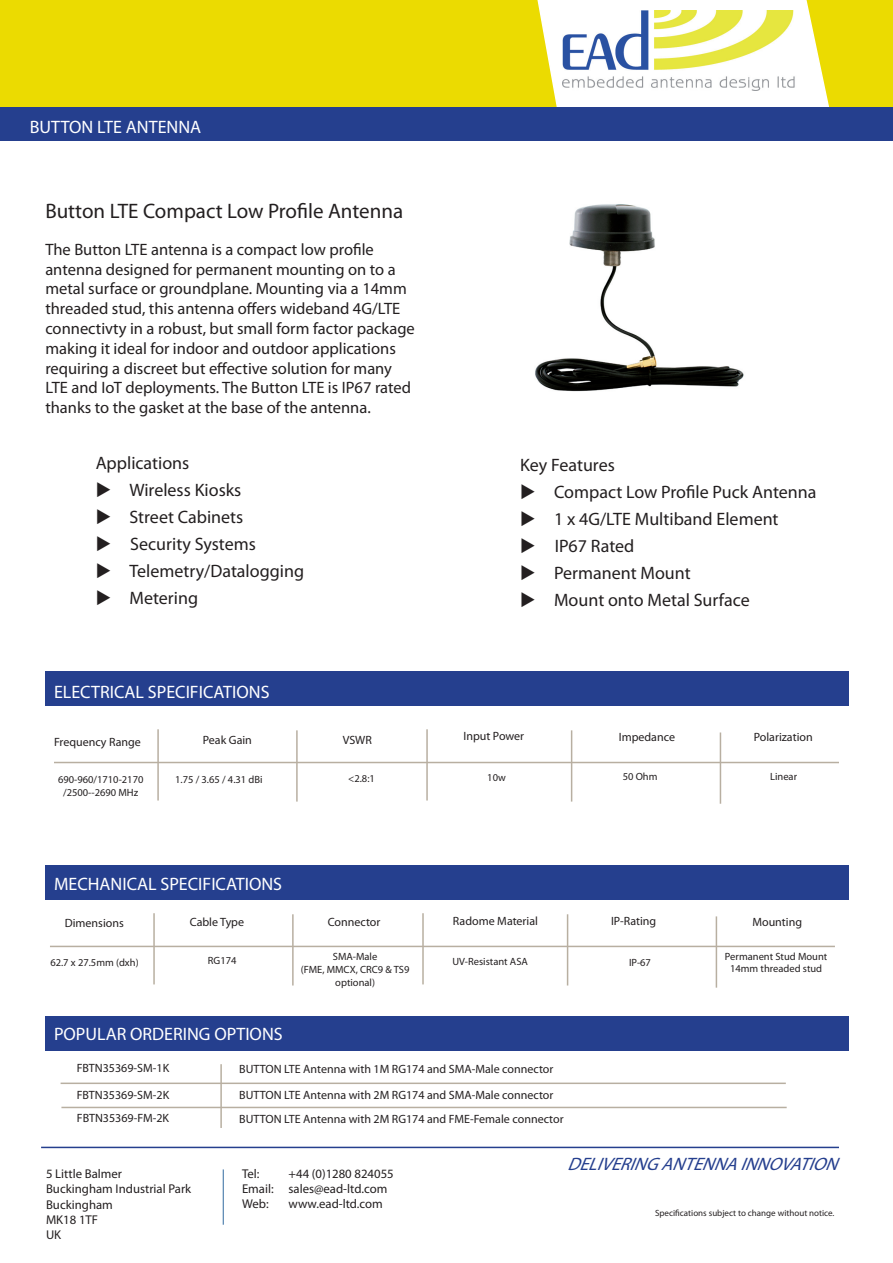
<style>
.page{position:relative;width:893px;height:1263px;background:#fff}
.page>*{position:absolute;margin:0;border:0;box-sizing:border-box;transform-origin:0 0}
.t1{font:21px "Myriad Pro";color:#231f20}
.t2{font:18px "Myriad Pro";color:#231f20}
.t3{font:18px "Myriad Pro";color:#fff}
.t4{font:italic 18px "Myriad Pro";color:#253f8e}
.t5{font:16.5px/19.8px "Myriad Pro";color:#231f20}
.t6{font:12.75px/15.3px "Myriad Pro";color:#231f20}
.t7{font:12px/25px "Myriad Pro";color:#231f20}
.t8{font:10.5px/12.6px "Myriad Pro";color:#231f20;text-align:center}
.t9{font:9px "Myriad Pro";color:#231f20}
</style>
<div class="page">
<hr style="left:223px;top:1169px;width:1px;height:56px;background:#316a9f">
<hr style="left:41px;top:1147px;width:798px;height:1px;background:#253f8e">
<div style="left:0;top:0;width:893px;height:110px;background:#ebdb01"></div>
<svg style="left:535px;top:0;width:317px;height:141px"></svg>
<div style="left:0;top:107px;width:893px;height:33px;background:#253f8e"></div>
<img style="left:563px;top:10px;width:238px;height:81px">
<div style="left:45px;top:672px;width:804px;height:34px;background:#253f8e"></div>
<div style="left:45px;top:865px;width:804px;height:34px;background:#253f8e"></div>
<div style="left:45px;top:1016px;width:804px;height:34px;background:#253f8e"></div>
<img style="left:535px;top:204px;width:209px;height:188px">
<hr style="left:54px;top:762px;width:785px;height:1px;background:#b8afa1">
<hr style="left:157px;top:729px;width:2px;height:71px;background:#b8afa1">
<hr style="left:296px;top:730px;width:2px;height:71px;background:#b8afa1">
<hr style="left:426px;top:729px;width:2px;height:71px;background:#b8afa1">
<hr style="left:571px;top:730px;width:1px;height:71px;background:#b8afa1">
<hr style="left:720px;top:732px;width:1px;height:72px;background:#b8afa1">
<hr style="left:50px;top:946px;width:785px;height:1px;background:#b8afa1">
<hr style="left:153px;top:913px;width:2px;height:71px;background:#b8afa1">
<hr style="left:292px;top:914px;width:2px;height:71px;background:#b8afa1">
<hr style="left:422px;top:913px;width:2px;height:71px;background:#b8afa1">
<hr style="left:567px;top:914px;width:1px;height:71px;background:#b8afa1">
<hr style="left:716px;top:916px;width:1px;height:72px;background:#b8afa1">
<hr style="left:61px;top:1082px;width:725px;height:2px;background:#b8afa1">
<hr style="left:61px;top:1107px;width:726px;height:1px;background:#b8afa1">
<hr style="left:220px;top:1064px;width:2px;height:64px;background:#b8afa1">
<p class="t3" style="left:30px;top:115px;width:173px">BUTTON LTE ANTENNA</p>
<p class="t1" style="left:45px;top:198px;width:359px">Button LTE Compact Low Profile Antenna</p>
<p class="t5" style="left:45px;top:239px;width:371px">The Button LTE antenna is a compact low profile antenna designed for permanent mounting on to a metal surface or groundplane. Mounting via a 14mm threaded stud, this antenna offers wideband 4G/LTE connectivty in a robust, but small form factor package making it ideal for indoor and outdoor applications requiring a discreet but effective solution for many LTE and IoT deployments. The Button LTE is IP67 rated thanks to the gasket at the base of the antenna.</p>
<p class="t2" style="left:96px;top:451px;width:95px">Applications</p>
<p class="t2" style="left:96px;top:478px;width:147px">◆ Wireless Kiosks</p>
<p class="t2" style="left:96px;top:505px;width:149px">◆ Street Cabinets</p>
<p class="t2" style="left:96px;top:532px;width:162px">◆ Security Systems</p>
<p class="t2" style="left:96px;top:559px;width:210px">◆ Telemetry/Datalogging</p>
<p class="t2" style="left:96px;top:586px;width:104px">◆ Metering</p>
<p class="t3" style="left:54px;top:681px;width:217px">ELECTRICAL SPECIFICATIONS</p>
<p class="t2" style="left:520px;top:454px;width:96px">Key Features</p>
<p class="t2" style="left:520px;top:481px;width:298px">◆ Compact Low Profile Puck Antenna</p>
<p class="t2" style="left:520px;top:508px;width:260px">◆ 1 x 4G/LTE Multiband Element</p>
<p class="t2" style="left:520px;top:535px;width:116px">◆ IP67 Rated</p>
<p class="t2" style="left:520px;top:562px;width:172px">◆ Permanent Mount</p>
<p class="t2" style="left:520px;top:589px;width:231px">◆ Mount onto Metal Surface</p>
<p class="t7" style="left:54px;top:729px;width:88px">Frequency Range</p>
<p class="t7" style="left:203px;top:727px;width:51px">Peak Gain</p>
<p class="t7" style="left:343px;top:728px;width:31px">VSWR</p>
<p class="t7" style="left:463px;top:724px;width:62px">Input Power</p>
<p class="t7" style="left:619px;top:724px;width:58px">Impedance</p>
<p class="t7" style="left:754px;top:724px;width:60px">Polarization</p>
<p class="t8" style="left:58px;top:773px;width:87px">690-960/1710-2170 /2500--2690 MHz</p>
<p class="t8" style="left:175px;top:773px;width:89px">1.75 / 3.65 / 4.31 dBi</p>
<p class="t3" style="left:54px;top:872px;width:230px">MECHANICAL SPECIFICATIONS</p>
<p class="t8" style="left:348px;top:772px;width:28px">&lt;2.8:1</p>
<p class="t8" style="left:623px;top:770px;width:36px">50 Ohm</p>
<p class="t8" style="left:770px;top:770px;width:28px">Linear</p>
<p class="t8" style="left:487px;top:771px;width:20px">10w</p>
<p class="t7" style="left:65px;top:910px;width:61px">Dimensions</p>
<p class="t7" style="left:190px;top:909px;width:56px">Cable Type</p>
<p class="t7" style="left:328px;top:909px;width:54px">Connector</p>
<p class="t7" style="left:453px;top:908px;width:87px">Radome Material</p>
<p class="t7" style="left:611px;top:908px;width:47px">IP-Rating</p>
<p class="t7" style="left:752px;top:909px;width:51px">Mounting</p>
<p class="t8" style="left:208px;top:954px;width:30px">RG174</p>
<p class="t8" style="left:301px;top:950px;width:110px">SMA-Male<br>(FME, MMCX, CRC9 &amp; TS9 optional)</p>
<p class="t8" style="left:725px;top:949px;width:104px">Permanent Stud Mount<br>14mm threaded stud</p>
<p class="t8" style="left:50px;top:956px;width:90px">62.7 x 27.5mm (dxh)</p>
<p class="t8" style="left:452px;top:955px;width:77px">UV-Resistant ASA</p>
<p class="t8" style="left:629px;top:956px;width:23px">IP-67</p>
<p class="t3" style="left:54px;top:1023px;width:230px">POPULAR ORDERING OPTIONS</p>
<p class="t7" style="left:77px;top:1055px;width:94px">FBTN35369-SM-1K</p>
<p class="t7" style="left:239px;top:1056px;width:326px">BUTTON LTE Antenna with 1M RG174 and SMA-Male connector<br>BUTTON LTE Antenna with 2M RG174 and SMA-Male connector<br>BUTTON LTE Antenna with 2M RG174 and FME-Female connector</p>
<p class="t7" style="left:77px;top:1083px;width:94px;line-height:23.4px">FBTN35369-SM-2K<br>FBTN35369-FM-2K</p>
<p class="t6" style="left:46px;top:1166px;width:147px">5 Little Balmer<br>Buckingham Industrial Park<br>Buckingham<br>MK18 1TF<br>UK</p>
<p class="t6" style="left:242px;top:1165px;width:19px">Tel:</p>
<p class="t6" style="left:242px;top:1165px;width:153px;text-indent:46px">+44 (0)1280 824055<br>Email: sales@ead-ltd.com<br>Web:</p>
<p class="t6" style="left:289px;top:1196px;width:96px">www.ead-ltd.com</p>
<p class="t4" style="left:567px;top:1153px;width:280px">DELIVERINGANTENNAINNOVATION</p>
<p class="t9" style="left:655px;top:1207px;width:181px">Specifications subject to change without notice.</p>
</div>
